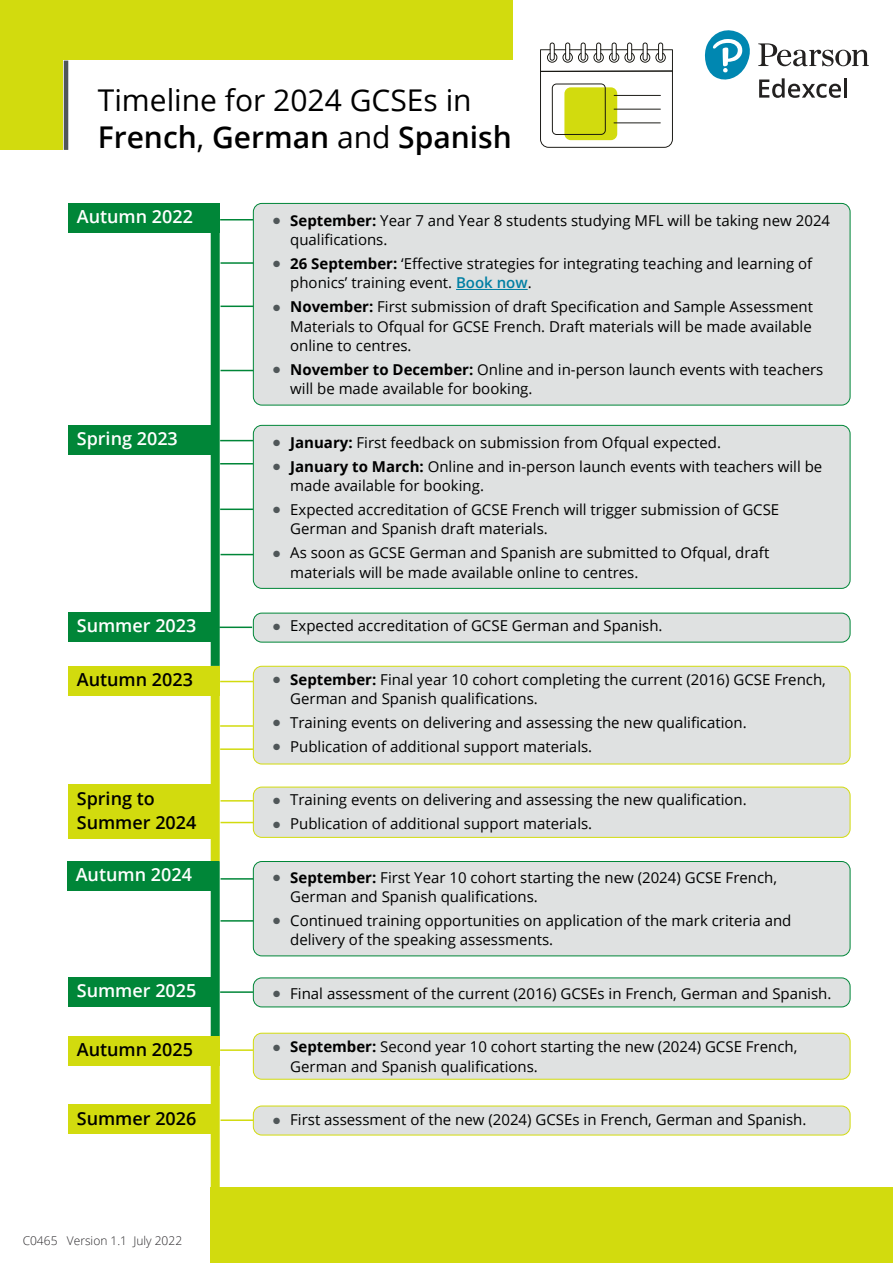
<style>
.page{position:relative;width:893px;height:1263px;background:#fff}
.page>*{position:absolute;margin:0;border:0;box-sizing:border-box;transform-origin:0 0}
.t1{font:30px/37.5px "Open Sans";color:#000}
.body{font:600 18px "Open Sans";color:#fff}
.body-2{font:600 18px/24px "Open Sans";color:#000}
.bullets{font:15px/19.5px "Open Sans";color:#000}
.t2{font:300 12px "Open Sans";color:#282629}
.s1{font-weight:600}
.s2{color:#505759}
.s3{font-weight:700}
.s4{font-weight:600;color:#007fa3}
</style>
<div class="page">
<div style="left:211px;top:1187px;width:682px;height:76px;background:#d2db0e"></div>
<div style="left:211px;top:1036px;width:9px;height:227px;background:#d2db0e"></div>
<div style="left:211px;top:861px;width:9px;height:183px;background:#008638"></div>
<div style="left:211px;top:666px;width:9px;height:195px;background:#d2db0e"></div>
<div style="left:211px;top:203px;width:9px;height:463px;background:#008638"></div>
<div style="left:253px;top:203px;width:597px;height:202px;background:#dfe1e1;border-radius:9px"></div>
<div style="left:253px;top:203px;width:597px;height:202px;border:1px solid #008638;border-radius:9px"></div>
<div style="left:253px;top:425px;width:597px;height:163px;background:#dfe1e1;border-radius:9px"></div>
<div style="left:253px;top:425px;width:597px;height:164px;border:1px solid #008638;border-radius:9px"></div>
<div style="left:253px;top:613px;width:597px;height:29px;background:#dfe1e1;border-radius:9px"></div>
<div style="left:253px;top:613px;width:597px;height:29px;border:1px solid #008638;border-radius:9px"></div>
<div style="left:253px;top:978px;width:597px;height:29px;background:#dfe1e1;border-radius:9px"></div>
<div style="left:253px;top:977px;width:597px;height:30px;border:1px solid #008638;border-radius:9px"></div>
<div style="left:253px;top:1033px;width:597px;height:46px;background:#dfe1e1;border-radius:9px"></div>
<div style="left:253px;top:1033px;width:597px;height:46px;border:1px solid #d2db0e;border-radius:9px"></div>
<div style="left:253px;top:1106px;width:597px;height:29px;background:#dfe1e1;border-radius:9px"></div>
<div style="left:253px;top:1106px;width:597px;height:29px;border:1px solid #d2db0e;border-radius:9px"></div>
<div style="left:253px;top:666px;width:597px;height:98px;background:#dfe1e1;border-radius:9px"></div>
<div style="left:253px;top:666px;width:597px;height:98px;border:1px solid #d2db0e;border-radius:9px"></div>
<div style="left:253px;top:787px;width:597px;height:50px;background:#dfe1e1;border-radius:9px"></div>
<div style="left:253px;top:787px;width:597px;height:51px;border:1px solid #d2db0e;border-radius:9px"></div>
<div style="left:253px;top:861px;width:597px;height:95px;background:#dfe1e1;border-radius:9px"></div>
<div style="left:253px;top:861px;width:597px;height:95px;border:1px solid #008638;border-radius:9px"></div>
<div style="left:0;top:0;width:512px;height:150px;background:#d2db0e"></div>
<div style="left:64px;top:61px;width:731px;height:101px;background:#fff"></div>
<svg style="left:705px;top:30px;width:164px;height:68px"></svg>
<hr style="left:844px;top:78px;width:3px;height:20px;background:#232120">
<hr style="left:64px;top:61px;width:4px;height:89px;background:#505759">
<hr style="left:456px;top:289px;width:72px;height:1px;background:#007fa3">
<svg style="left:540px;top:43px;width:133px;height:105px"></svg>
<hr style="left:614px;top:95px;width:47px;height:1px;background:#12110c">
<hr style="left:614px;top:109px;width:47px;height:1px;background:#12110c">
<hr style="left:614px;top:122px;width:47px;height:1px;background:#12110c">
<div style="left:68px;top:203px;width:152px;height:30px;background:#008638"></div>
<div style="left:68px;top:425px;width:145px;height:30px;background:#008638"></div>
<div style="left:68px;top:612px;width:145px;height:29px;background:#008638"></div>
<div style="left:68px;top:666px;width:152px;height:30px;background:#d2db0e"></div>
<div style="left:68px;top:784px;width:145px;height:55px;background:#d2db0e"></div>
<div style="left:67px;top:861px;width:152px;height:30px;background:#008638"></div>
<div style="left:68px;top:977px;width:143px;height:30px;background:#008638"></div>
<div style="left:68px;top:1036px;width:152px;height:30px;background:#d2db0e"></div>
<div style="left:68px;top:1104px;width:145px;height:30px;background:#d2db0e"></div>
<hr style="left:220px;top:219px;width:33px;height:1px;background:#008638">
<hr style="left:221px;top:262px;width:32px;height:2px;background:#008638">
<hr style="left:221px;top:306px;width:32px;height:1px;background:#008638">
<hr style="left:221px;top:370px;width:32px;height:1px;background:#008638">
<hr style="left:220px;top:440px;width:33px;height:1px;background:#008638">
<hr style="left:220px;top:463px;width:33px;height:1px;background:#008638">
<hr style="left:220px;top:508px;width:33px;height:2px;background:#008638">
<hr style="left:221px;top:554px;width:32px;height:1px;background:#008638">
<hr style="left:219px;top:626px;width:33px;height:2px;background:#008638">
<hr style="left:220px;top:681px;width:33px;height:1px;background:#d2db0e">
<hr style="left:220px;top:725px;width:33px;height:2px;background:#d2db0e">
<hr style="left:220px;top:748px;width:33px;height:2px;background:#d2db0e">
<hr style="left:221px;top:800px;width:32px;height:1px;background:#d2db0e">
<hr style="left:221px;top:822px;width:32px;height:1px;background:#d2db0e">
<hr style="left:221px;top:878px;width:32px;height:2px;background:#008638">
<hr style="left:221px;top:920px;width:32px;height:2px;background:#008638">
<hr style="left:220px;top:991px;width:33px;height:2px;background:#008638">
<hr style="left:220px;top:1049px;width:33px;height:2px;background:#d2db0e">
<hr style="left:221px;top:1119px;width:32px;height:2px;background:#d2db0e">
<p class="t1" style="left:98px;top:81px;width:416px">Timeline for 2024 GCSEs in<br><span class="s1">French</span>, <span class="s1">German</span> and <span class="s1">Spanish</span></p>
<p class="body" style="left:77px;top:204px;width:118px">Autumn 2022</p>
<p class="body" style="left:77px;top:426px;width:103px">Spring 2023</p>
<p class="body" style="left:77px;top:613px;width:121px">Summer 2023</p>
<p class="body-2" style="left:77px;top:667px;width:118px">Autumn 2023</p>
<p class="body-2" style="left:77px;top:786px;width:121px">Spring to<br>Summer 2024</p>
<p class="body" style="left:76px;top:862px;width:118px">Autumn 2024</p>
<p class="body" style="left:77px;top:978px;width:121px">Summer 2025</p>
<p class="body-2" style="left:77px;top:1037px;width:118px">Autumn 2025</p>
<p class="body-2" style="left:77px;top:1106px;width:121px">Summer 2026</p>
<p class="t2" style="left:23px;top:1232px;width:161px">C0465 Version 1.1 July 2022</p>
<p class="bullets" style="left:290px;top:210px;width:541px;text-indent:-17px"><span class="s2">●</span> <span class="s3">September:</span> Year 7 and Year 8 students studying MFL will be taking new 2024 qualifications.</p>
<p class="bullets" style="left:290px;top:253px;width:523px;text-indent:-17px"><span class="s2">●</span> <span class="s3">26 September:</span> ‘Effective strategies for integrating teaching and learning of phonics’ training event. <span class="s4">Book now</span>.</p>
<p class="bullets" style="left:290px;top:296px;width:524px;text-align:justify;text-indent:-17px"><span class="s2">●</span> <span class="s3">November:</span> First submission of draft Specification and Sample Assessment Materials to Ofqual for GCSE French. Draft materials will be made available online to centres.</p>
<p class="bullets" style="left:290px;top:359px;width:535px;text-indent:-17px"><span class="s2">●</span> <span class="s3">November to December:</span> Online and in-person launch events with teachers will be made available for booking.</p>
<p class="bullets" style="left:273px;top:432px;width:449px"><span class="s2">●</span> <span class="s3">January:</span> First feedback on submission from Ofqual expected.</p>
<p class="bullets" style="left:290px;top:456px;width:534px;text-indent:-17px"><span class="s2">●</span> <span class="s3">January to March:</span> Online and in-person launch events with teachers will be made available for booking.</p>
<p class="bullets" style="left:290px;top:499px;width:491px;text-indent:-17px"><span class="s2">●</span> Expected accreditation of GCSE French will trigger submission of GCSE<br>German and Spanish draft materials.</p>
<p class="bullets" style="left:290px;top:543px;width:481px;text-indent:-17px"><span class="s2">●</span> As soon as GCSE German and Spanish are submitted to Ofqual, draft materials will be made available online to centres.</p>
<p class="bullets" style="left:273px;top:616px;width:391px"><span class="s2">●</span> Expected accreditation of GCSE German and Spanish.</p>
<p class="bullets" style="left:290px;top:669px;width:537px;text-indent:-17px"><span class="s2">●</span> <span class="s3">September:</span> Final year 10 cohort completing the current (2016) GCSE French,<br>German and Spanish qualifications.</p>
<p class="bullets" style="left:273px;top:712px;width:475px"><span class="s2">●</span> Training events on delivering and assessing the new qualification.</p>
<p class="bullets" style="left:273px;top:736px;width:321px"><span class="s2">●</span> Publication of additional support materials.</p>
<p class="bullets" style="left:273px;top:790px;width:475px"><span class="s2">●</span> Training events on delivering and assessing the new qualification.</p>
<p class="bullets" style="left:273px;top:813px;width:321px"><span class="s2">●</span> Publication of additional support materials.</p>
<p class="bullets" style="left:290px;top:867px;width:488px;text-indent:-17px"><span class="s2">●</span> <span class="s3">September:</span> First Year 10 cohort starting the new (2024) GCSE French,<br>German and Spanish qualifications.</p>
<p class="bullets" style="left:290px;top:910px;width:503px;text-indent:-17px"><span class="s2">●</span> Continued training opportunities on application of the mark criteria and delivery of the speaking assessments.</p>
<p class="bullets" style="left:273px;top:983px;width:560px"><span class="s2">●</span> Final assessment of the current (2016) GCSEs in French, German and Spanish.</p>
<p class="bullets" style="left:290px;top:1037px;width:509px;text-indent:-17px"><span class="s2">●</span> <span class="s3">September:</span> Second year 10 cohort starting the new (2024) GCSE French,<br>German and Spanish qualifications.</p>
<p class="bullets" style="left:273px;top:1110px;width:535px"><span class="s2">●</span> First assessment of the new (2024) GCSEs in French, German and Spanish.</p>
</div>
